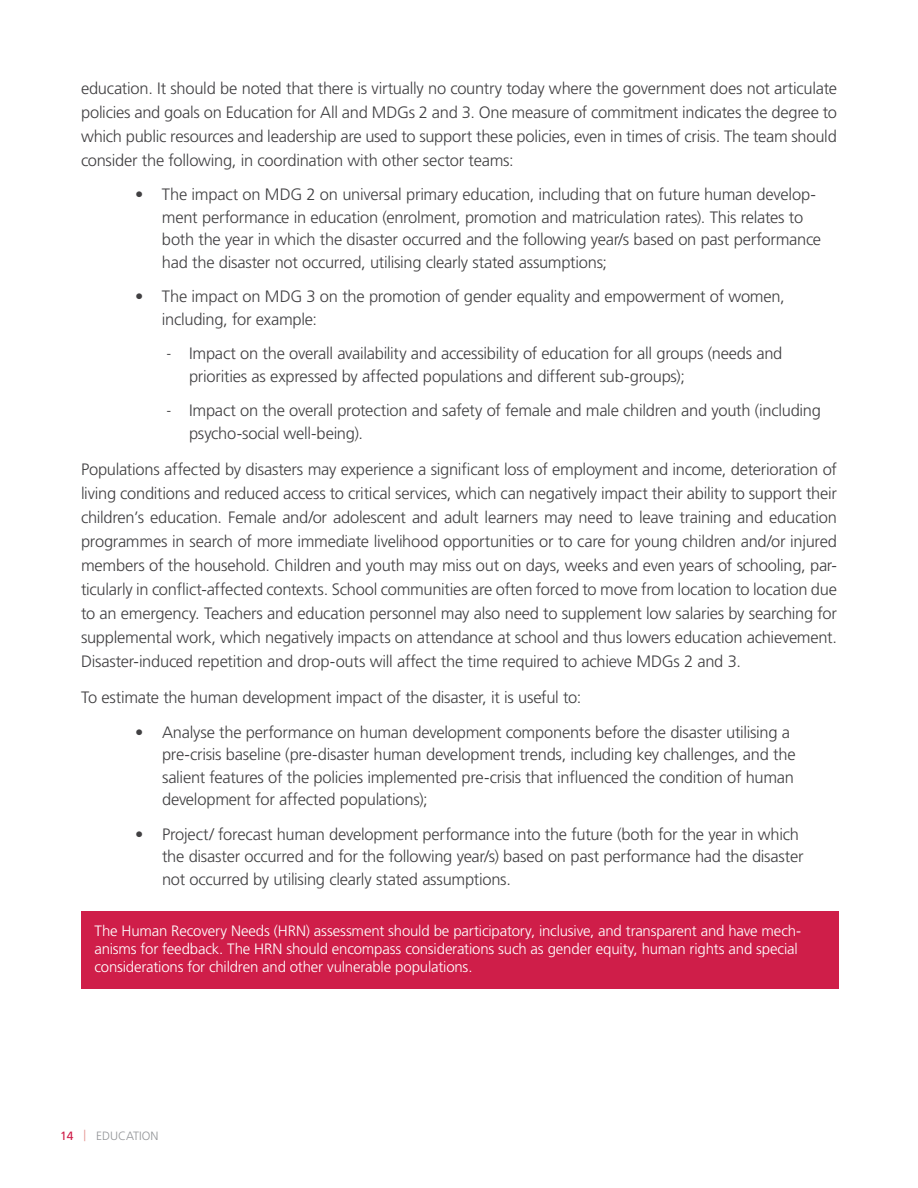
<style>
.page{position:relative;width:918px;height:1188px;background:#fff}
.page>*{position:absolute;margin:0;border:0;box-sizing:border-box;transform-origin:0 0}
.t1{font:300 16.5px/24px "Frutiger";letter-spacing:-.015em;color:#414042}
.t2{font:300 15px/18px "Frutiger";letter-spacing:-.01em;color:#fff}
.t3{font:300 12px "Frutiger";color:#939598}
.s1{font-stretch:condensed}
.s2{font-weight:400;color:#cf1e49}
.s3{font-size:15px;color:#e3918e}
</style>
<div class="page">
<div style="left:81px;top:911px;width:757px;height:77px;background:#cf1e49"></div>
<p class="t1" style="left:81px;top:76px;width:758px;text-align:justify">education. It should be noted that there is virtually no country today where the government does not articulate policies and goals on Education for All and MDGs 2 and 3. One measure of commitment indicates the degree to which public resources and leadership are used to support these policies, even in times of crisis. The team should consider the following, in coordination with other sector teams:</p>
<p class="t1" style="left:162px;top:183px;width:661px;line-height:22.5px;text-indent:-27px">• The impact on MDG 2 on universal primary education, including that on future human develop&shy;ment performance in education (enrolment, promotion and matriculation rates). This relates to both the year in which the disaster occurred and the following year/s based on past performance had the disaster not occurred, utilising clearly stated assumptions;</p>
<p class="t1" style="left:162px;top:285px;width:624px;line-height:22.5px;text-indent:-27px">• The impact on MDG 3 on the promotion of gender equality and empowerment of women, including, for example:</p>
<p class="t1" style="left:189px;top:343px;width:595px;line-height:22.5px;text-indent:-23px"><span class="s1">-</span> Impact on the overall availability and accessibility of education for all groups (needs and priorities as expressed by affected populations and different sub-groups);</p>
<p class="t1" style="left:189px;top:400px;width:633px;line-height:22.5px;text-indent:-23px"><span class="s1">-</span> Impact on the overall protection and safety of female and male children and youth (including psycho-social well-being).</p>
<p class="t1" style="left:81px;top:457px;width:758px;text-align:justify">Populations affected by disasters may experience a significant loss of employment and income, deterioration of living conditions and reduced access to critical services, which can negatively impact their ability to support their children’s education. Female and/or adolescent and adult learners may need to leave training and education programmes in search of more immediate livelihood opportunities or to care for young children and/or injured members of the household. Children and youth may miss out on days, weeks and even years of schooling, par&shy;ticularly in conflict-affected contexts. School communities are often forced to move from location to location due to an emergency. Teachers and education personnel may also need to supplement low salaries by searching for supplemental work, which negatively impacts on attendance at school and thus lowers education achievement.<br>Disaster-induced repetition and drop-outs will affect the time required to achieve MDGs 2 and 3.</p>
<p class="t1" style="left:81px;top:685px;width:502px">To estimate the human development impact of the disaster, it is useful to:</p>
<p class="t1" style="left:162px;top:721px;width:635px;line-height:22.5px;text-indent:-27px">• Analyse the performance on human development components before the disaster utilising a pre-crisis baseline (pre-disaster human development trends, including key challenges, and the salient features of the policies implemented pre-crisis that influenced the condition of human development for affected populations);</p>
<p class="t1" style="left:162px;top:823px;width:643px;line-height:22.5px;text-indent:-27px">• Project/ forecast human development performance into the future (both for the year in which the disaster occurred and for the following year/s) based on past performance had the disaster not occurred by utilising clearly stated assumptions.</p>
<p class="t2" style="left:94px;top:922px;width:708px">The Human Recovery Needs (HRN) assessment should be participatory, inclusive, and transparent and have mech&shy;anisms for feedback. The HRN should encompass considerations such as gender equity, human rights and special considerations for children and other vulnerable populations.</p>
<p class="t3" style="left:60px;top:1129px;width:100px"><span class="s2">14</span> <span class="s3">|</span> EDUCATION</p>
</div>
